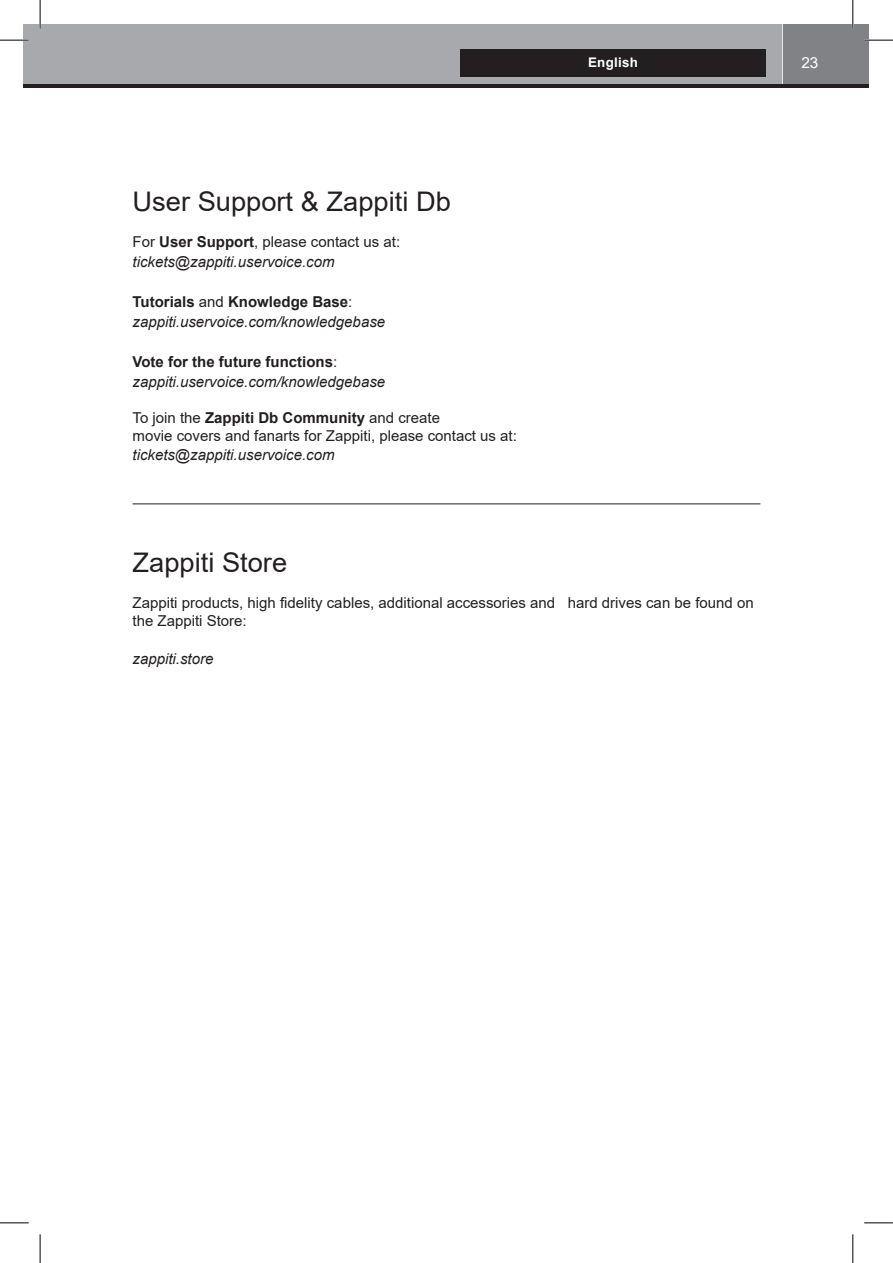
<style>
.page{position:relative;width:893px;height:1263px;background:#fff}
.page>*{position:absolute;margin:0;border:0;box-sizing:border-box;transform-origin:0 0}
.t1{font:27px "Arial";color:#231f20}
.t2{font:15.15px "Arial";color:#fff}
.t3{font:italic 15px/19.8px "Arial";color:#231f20}
.t4{font:15px/18px "Arial";color:#231f20}
.t5{font:700 13.2px "Arial";letter-spacing:.02em;color:#fff}
.s1{font-style:normal}
.s2{font-weight:700;font-style:normal}
.s3{font-weight:700}
</style>
<div class="page">
<div style="left:24px;top:24px;width:845px;height:60px;background:#a8a9ad"></div>
<div style="left:782px;top:24px;width:87px;height:61px;background:#808285"></div>
<div style="left:460px;top:49px;width:306px;height:28px;background:#231f20"></div>
<hr style="left:782px;top:24px;width:1px;height:61px;background:#e6e7e9">
<hr style="left:24px;top:84px;width:845px;height:4px;background:#231f20">
<hr style="left:0;top:39px;width:29px;height:2px;background:#fff">
<hr style="left:864px;top:39px;width:29px;height:2px;background:#fff">
<hr style="left:39px;top:0;width:2px;height:29px;background:#fff">
<hr style="left:852px;top:0;width:2px;height:29px;background:#fff">
<svg style="left:0;top:40px;width:29px;height:1px"></svg>
<svg style="left:864px;top:40px;width:29px;height:1px"></svg>
<svg style="left:0;top:1222px;width:29px;height:1px"></svg>
<svg style="left:864px;top:1222px;width:29px;height:1px"></svg>
<svg style="left:40px;top:0;width:1px;height:29px"></svg>
<svg style="left:40px;top:1234px;width:1px;height:29px"></svg>
<svg style="left:853px;top:0;width:1px;height:29px"></svg>
<svg style="left:853px;top:1234px;width:1px;height:29px"></svg>
<hr style="left:133px;top:503px;width:627px;height:1px;background:#231f20">
<h1 class="t1" style="left:133px;top:183px;width:320px">User Support &amp; Zappiti Db</h1>
<p class="t3" style="left:133px;top:232px;width:269px"><span class="s1">For</span> <span class="s2">User Support</span><span class="s1">, please contact us at: </span>tickets@zappiti.uservoice.com</p>
<p class="t3" style="left:133px;top:292px;width:254px"><span class="s2">Tutorials</span> <span class="s1">and</span> <span class="s2">Knowledge Base</span><span class="s1">: </span>zappiti.uservoice.com/knowledgebase</p>
<p class="t3" style="left:133px;top:352px;width:254px"><span class="s2">Vote for the future functions</span><span class="s1">: </span>zappiti.uservoice.com/knowledgebase</p>
<p class="t4" style="left:133px;top:408px;width:386px">To join the <span class="s3">Zappiti Db Community</span> and create<br>movie covers and fanarts for Zappiti, please contact us at:</p>
<p class="t3" style="left:133px;top:445px;width:203px">tickets@zappiti.uservoice.com</p>
<p class="t5" style="left:588px;top:53px;width:51px">English</p>
<p class="t2" style="left:801px;top:53px;width:19px">23</p>
<h1 class="t1" style="left:133px;top:544px;width:156px">Zappiti Store</h1>
<p class="t4" style="left:133px;top:594px;width:623px">Zappiti products, high fidelity cables, additional accessories and hard drives can be found on the Zappiti Store:</p>
<p class="t3" style="left:133px;top:649px;width:82px">zappiti.store</p>
</div>
